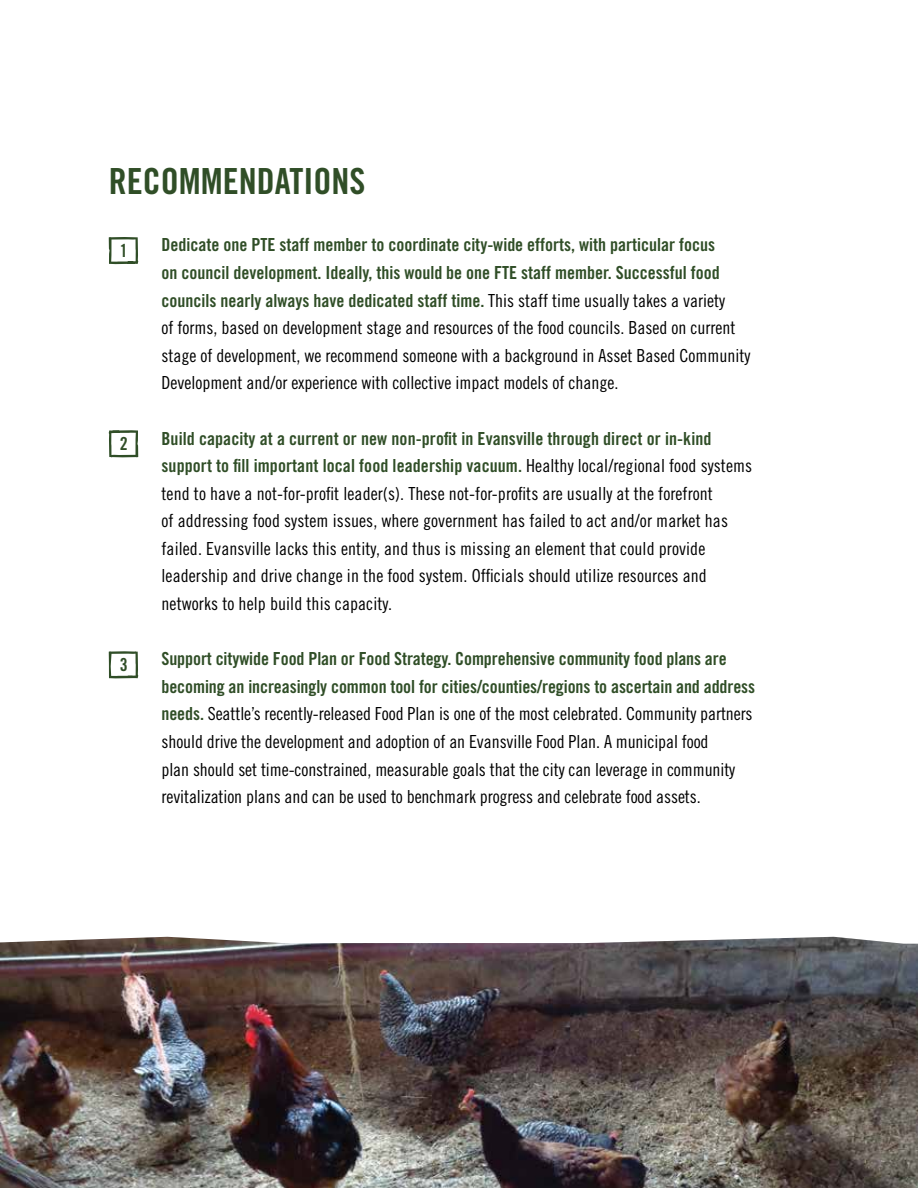
<style>
.page{position:relative;width:918px;height:1188px;background:#fff}
.page>*{position:absolute;margin:0;border:0;box-sizing:border-box;transform-origin:0 0}
.t1{font:36px "Trade Gothic Bold Cond Twenty";color:#304e27}
.t2{font:18px/27.6px "Trade Gothic Cond Eighteen";color:#000}
.t3{font:18px/27.6px "Trade Gothic Bold Cond Twenty";color:#304e27}
.s1{font-family:"Trade Gothic Cond Eighteen";color:#000}
.s2{font-family:"Trade Gothic Bold Cond Twenty";color:#304e27}
</style>
<div class="page">
<svg style="left:109px;top:237px;width:29px;height:27px"></svg>
<svg style="left:109px;top:430px;width:29px;height:27px"></svg>
<svg style="left:109px;top:651px;width:29px;height:27px"></svg>
<img style="left:1px;top:937px;width:917px;height:251px">
<img style="left:0;top:942px;width:1px;height:246px">
<h1 class="t1" style="left:109px;top:159px;width:258px">RECOMMENDATIONS</h1>
<p class="t3" style="left:120px;top:237px;width:9px">1</p>
<p class="t3" style="left:120px;top:430px;width:9px">2</p>
<p class="t3" style="left:120px;top:651px;width:9px">3</p>
<p class="t3" style="left:162px;top:231px;width:565px">Dedicate one PTE staff member to coordinate city-wide efforts, with particular focus on council development. Ideally, this would be one FTE staff member. Successful food councils nearly always have dedicated staff time. <span class="s1">This staff time usually takes a variety</span></p>
<p class="t2" style="left:162px;top:314px;width:590px">of forms, based on development stage and resources of the food councils. Based on current stage of development, we recommend someone with a background in Asset Based Community<br>Development and/or experience with collective impact models of change.</p>
<p class="t3" style="left:162px;top:424px;width:592px">Build capacity at a current or new non-profit in Evansville through direct or in-kind support to fill important local food leadership vacuum. <span class="s1">Healthy local/regional food systems</span></p>
<p class="t2" style="left:162px;top:479px;width:568px">tend to have a not-for-profit leader(s). These not-for-profits are usually at the forefront of addressing food system issues, where government has failed to act and/or market has failed. Evansville lacks this entity, and thus is missing an element that could provide leadership and drive change in the food system. Officials should utilize resources and networks to help build this capacity.</p>
<p class="t3" style="left:162px;top:645px;width:595px">Support citywide Food Plan or Food Strategy. Comprehensive community food plans are becoming an increasingly common tool for cities/counties/regions to ascertain and address</p>
<p class="t2" style="left:162px;top:700px;width:593px"><span class="s2">needs.</span> Seattle’s recently-released Food Plan is one of the most celebrated. Community partners should drive the development and adoption of an Evansville Food Plan. A municipal food<br>plan should set time-constrained, measurable goals that the city can leverage in community revitalization plans and can be used to benchmark progress and celebrate food assets.</p>
</div>
